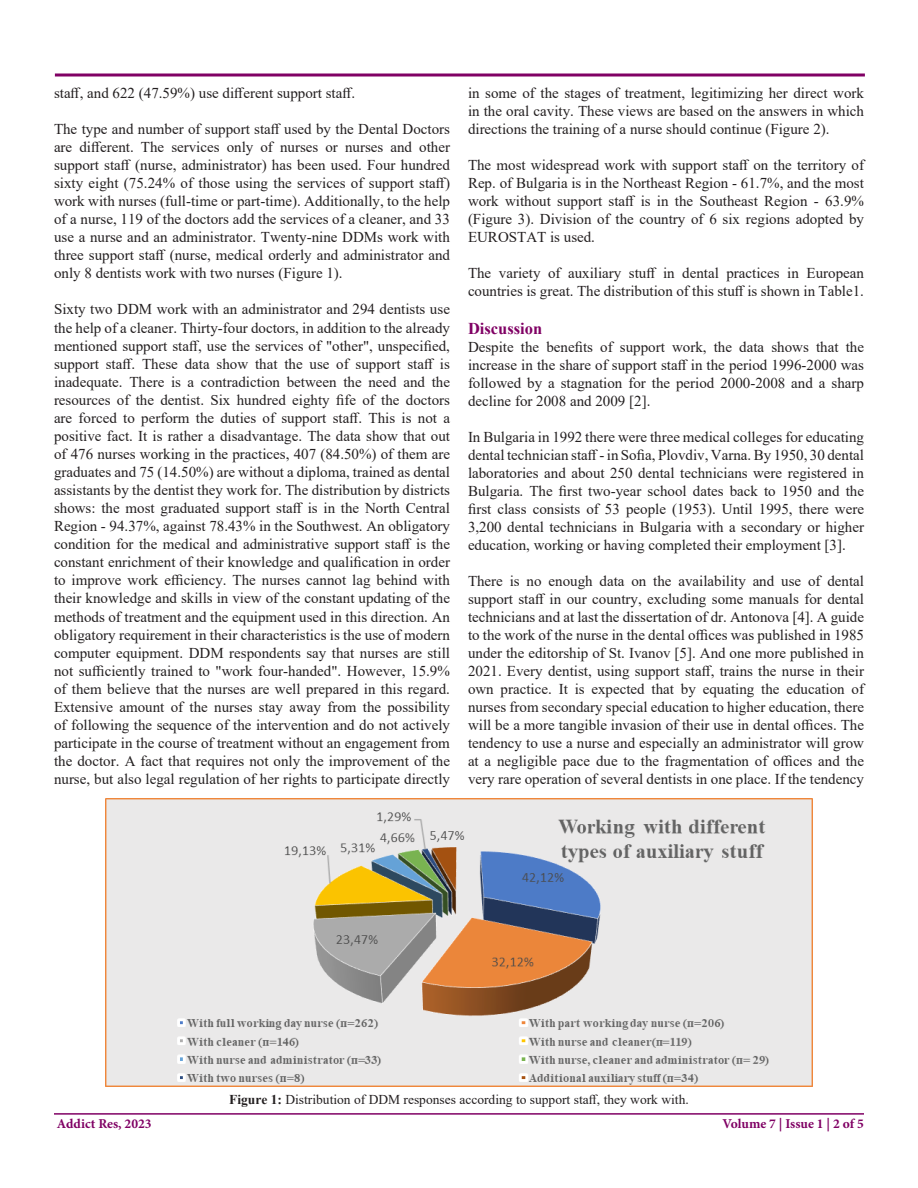
<style>
.page{position:relative;width:918px;height:1188px;background:#fff}
.page>*{position:absolute;margin:0;border:0;box-sizing:border-box;transform-origin:0 0}
.Heading{font:700 16.5px "Times New Roman";color:#800064}
.t1{font:15px/18px "Times New Roman";color:#231f20;text-align:justify}
.t2{font:13.5px "Times New Roman";color:#231f20}
.t3{font:700 13.5px "Minion Pro";color:#800064}
.s1{font-weight:700}
</style>
<div class="page">
<hr style="left:54px;top:1113px;width:810px;height:2px;background:#800064">
<svg style="left:54px;top:73px;width:811px;height:4px;background:#9f3f8a"></svg>
<img style="left:105px;top:798px;width:708px;height:288px">
<p class="t1" style="left:54px;top:83px;width:303px">staff, and 622 (47.59%) use different support staff.</p>
<p class="t1" style="left:54px;top:119px;width:398px">The type and number of support staff used by the Dental Doctors are different. The services only of nurses or nurses and other support staff (nurse, administrator) has been used. Four hundred sixty eight (75.24% of those using the services of support staff) work with nurses (full-time or part-time). Additionally, to the help of a nurse, 119 of the doctors add the services of a cleaner, and 33 use a nurse and an administrator. Twenty-nine DDMs work with three support staff (nurse, medical orderly and administrator and only 8 dentists work with two nurses (Figure 1).</p>
<p class="t1" style="left:54px;top:300px;width:398px">Sixty two DDM work with an administrator and 294 dentists use the help of a cleaner. Thirty-four doctors, in addition to the already mentioned support staff, use the services of "other", unspecified, support staff. These data show that the use of support staff is inadequate. There is a contradiction between the need and the resources of the dentist. Six hundred eighty fife of the doctors are forced to perform the duties of support staff. This is not a positive fact. It is rather a disadvantage. The data show that out of 476 nurses working in the practices, 407 (84.50%) of them are graduates and 75 (14.50%) are without a diploma, trained as dental assistants by the dentist they work for. The distribution by districts shows: the most graduated support staff is in the North Central Region - 94.37%, against 78.43% in the Southwest. An obligatory condition for the medical and administrative support staff is the constant enrichment of their knowledge and qualification in order to improve work efficiency. The nurses cannot lag behind with their knowledge and skills in view of the constant updating of the methods of treatment and the equipment used in this direction. An obligatory requirement in their characteristics is the use of modern computer equipment. DDM respondents say that nurses are still not sufficiently trained to "work four-handed". However, 15.9% of them believe that the nurses are well prepared in this regard.<br>Extensive amount of the nurses stay away from the possibility of following the sequence of the intervention and do not actively participate in the course of treatment without an engagement from the doctor. A fact that requires not only the improvement of the nurse, but also legal regulation of her rights to participate directly</p>
<p class="t1" style="left:468px;top:83px;width:398px">in some of the stages of treatment, legitimizing her direct work in the oral cavity. These views are based on the answers in which directions the training of a nurse should continue (Figure 2).</p>
<p class="t1" style="left:468px;top:155px;width:398px">The most widespread work with support staff on the territory of Rep. of Bulgaria is in the Northeast Region - 61.7%, and the most work without support staff is in the Southeast Region - 63.9% (Figure 3). Division of the country of 6 six regions adopted by EUROSTAT is used.</p>
<p class="t1" style="left:468px;top:263px;width:398px">The variety of auxiliary stuff in dental practices in European countries is great. The distribution of this stuff is shown in Table1.</p>
<p class="Heading" style="left:468px;top:316px;width:76px">Discussion</p>
<p class="t1" style="left:468px;top:337px;width:398px">Despite the benefits of support work, the data shows that the increase in the share of support staff in the period 1996-2000 was followed by a stagnation for the period 2000-2008 and a sharp decline for 2008 and 2009 [2].</p>
<p class="t1" style="left:468px;top:427px;width:398px">In Bulgaria in 1992 there were three medical colleges for educating dental technician staff - in Sofia, Plovdiv, Varna. By 1950, 30 dental laboratories and about 250 dental technicians were registered in Bulgaria. The first two-year school dates back to 1950 and the first class consists of 53 people (1953). Until 1995, there were 3,200 dental technicians in Bulgaria with a secondary or higher education, working or having completed their employment [3].</p>
<p class="t1" style="left:468px;top:571px;width:398px">There is no enough data on the availability and use of dental support staff in our country, excluding some manuals for dental technicians and at last the dissertation of dr. Antonova [4]. A guide to the work of the nurse in the dental offices was published in 1985 under the editorship of St. Ivanov [5]. And one more published in 2021. Every dentist, using support staff, trains the nurse in their own practice. It is expected that by equating the education of nurses from secondary special education to higher education, there will be a more tangible invasion of their use in dental offices. The tendency to use a nurse and especially an administrator will grow at a negligible pace due to the fragmentation of offices and the very rare operation of several dentists in one place. If the tendency</p>
<p class="t2" style="left:229px;top:1090px;width:461px"><span class="s1">Figure 1:</span> Distribution of DDM responses according to support staff, they work with.</p>
<p class="t3" style="left:57px;top:1114px;width:96px">Addict Res, 2023</p>
<p class="t3" style="left:722px;top:1115px;width:143px">Volume 7 | Issue 1 | 2 of 5</p>
</div>
